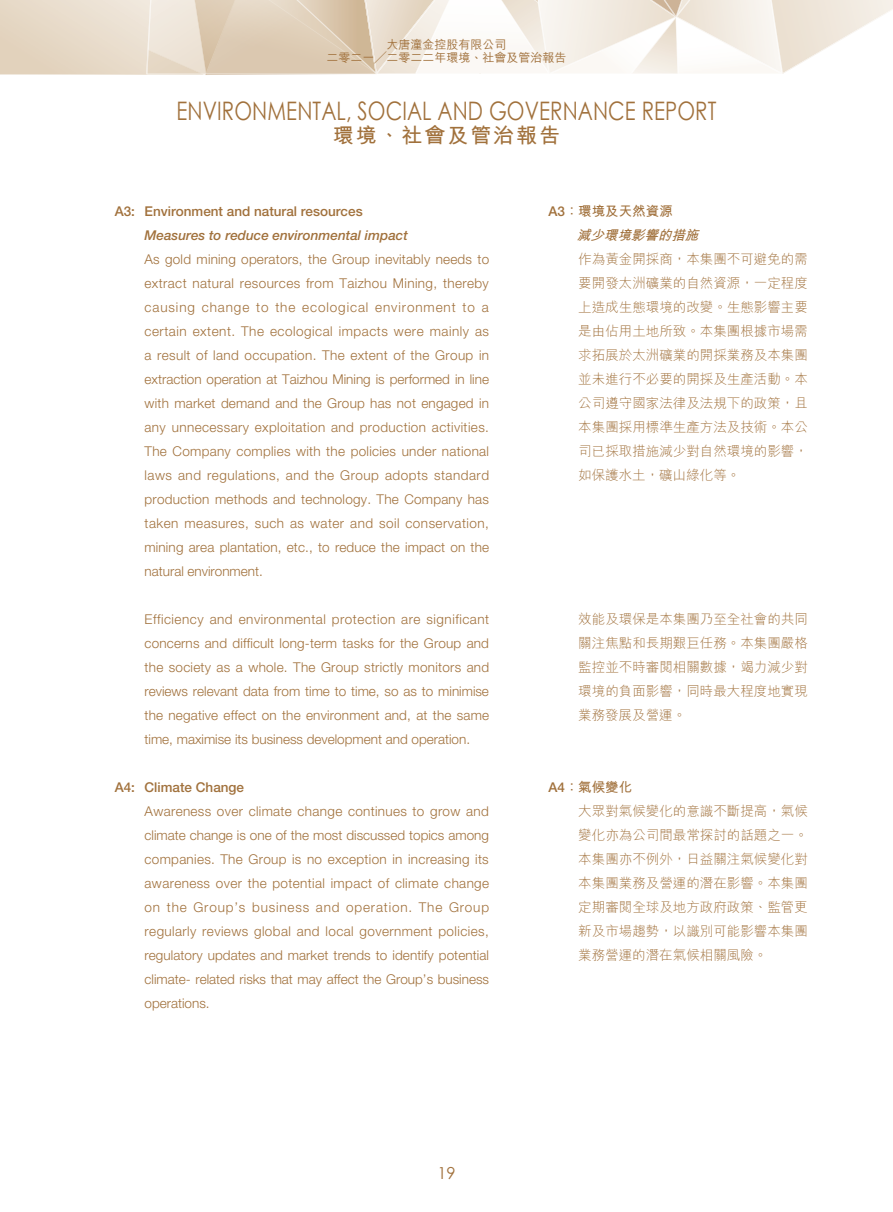
<style>
.page{position:relative;width:893px;height:1212px;background:#fff}
.page>*{position:absolute;margin:0;border:0;box-sizing:border-box;transform-origin:0 0}
.t1{font:25.5px "Century Gothic";letter-spacing:.005em;color:#a1713c;scale:.8 1}
.t2{font:700 21px "M Hei HK";letter-spacing:.09em;color:#a1713c}
.t3{font:16.5px "Century Gothic";color:#a1713c}
.t4{font:300 13.5px/24px "Helvetica Neue LT Std";color:#a1713c;text-align:justify}
.t5{font:300 13.5px/24px "M Hei HK";color:#a1713c;text-align:justify}
.t6{font:500 13.5px "Helvetica Neue LT Std";color:#a1713c}
.t7{font:italic 500 13.5px "Helvetica Neue LT Std";color:#a1713c}
.t8{font:italic 700 13.5px/23.9px "M Hei HK";color:#a1713c}
.t9{font:500 12px/13.5px "M Hei HK";color:#a1713c;text-align:center}
.s1{font-family:"Helvetica Neue LT Std";font-weight:500;font-style:normal}
.s2{font-style:normal}
.s3{font-family:"Helvetica Neue LT Std";font-weight:500}
.s4{font-weight:700}
</style>
<div class="page">
<svg style="left:0;top:0;width:893px;height:75px"></svg>
<p class="t9" style="left:326px;top:37px;width:241px">大唐潼金控股有限公司<br>二零二一╱二零二二年環境、社會及管治報告</p>
<h1 class="t1" style="left:177px;top:93px;width:676px">ENVIRONMENTAL, SOCIAL AND GOVERNANCE REPORT</h1>
<h2 class="t2" style="left:333px;top:120px;width:229px">環境、社會及管治報告</h2>
<p class="t6" style="left:115px;top:203px;width:249px">A3: Environment and natural resources</p>
<p class="t7" style="left:145px;top:227px;width:265px">Measures to reduce environmental impact</p>
<p class="t4" style="left:145px;top:247px;width:346px">As gold mining operators, the Group inevitably needs to extract natural resources from Taizhou Mining, thereby causing change to the ecological environment to a certain extent. The ecological impacts were mainly as a result of land occupation. The extent of the Group in extraction operation at Taizhou Mining is performed in line with market demand and the Group has not engaged in any unnecessary exploitation and production activities.<br>The Company complies with the policies under national laws and regulations, and the Group adopts standard production methods and technology. The Company has taken measures, such as water and soil conservation, mining area plantation, etc., to reduce the impact on the natural environment.</p>
<p class="t4" style="left:145px;top:607px;width:346px">Efficiency and environmental protection are significant concerns and difficult long-term tasks for the Group and the society as a whole. The Group strictly monitors and reviews relevant data from time to time, so as to minimise the negative effect on the environment and, at the same time, maximise its business development and operation.</p>
<p class="t6" style="left:115px;top:779px;width:131px">A4: Climate Change</p>
<p class="t4" style="left:145px;top:799px;width:346px">Awareness over climate change continues to grow and climate change is one of the most discussed topics among companies. The Group is no exception in increasing its awareness over the potential impact of climate change on the Group’s business and operation. The Group regularly reviews global and local government policies, regulatory updates and market trends to identify potential climate- related risks that may affect the Group’s business operations.</p>
<p class="t8" style="left:577px;top:198px;width:128px;text-indent:-28px"><span class="s1">A3</span><span class="s2">：環境及天然資源<br></span>減少環境影響的措施</p>
<p class="t5" style="left:578px;top:247px;width:231px">作為黃金開採商，本集團不可避免的需要開發太洲礦業的自然資源，一定程度上造成生態環境的改變。生態影響主要是由佔用土地所致。本集團根據市場需求拓展於太洲礦業的開採業務及本集團並未進行不必要的開採及生產活動。本公司遵守國家法律及法規下的政策，且本集團採用標準生產方法及技術。本公司已採取措施減少對自然環境的影響，如保護水土，礦山綠化等。</p>
<p class="t5" style="left:578px;top:607px;width:231px">效能及環保是本集團乃至全社會的共同關注焦點和長期艱巨任務。本集團嚴格監控並不時審閱相關數據，竭力減少對環境的負面影響，同時最大程度地實現業務發展及營運。</p>
<p class="t5" style="left:578px;top:775px;width:231px;text-align:left;text-indent:-30px"><span class="s3">A4</span><span class="s4">：氣候變化<br></span>大眾對氣候變化的意識不斷提高，氣候變化亦為公司間最常探討的話題之一。本集團亦不例外，日益關注氣候變化對本集團業務及營運的潛在影響。本集團定期審閱全球及地方政府政策、監管更新及市場趨勢，以識別可能影響本集團業務營運的潛在氣候相關風險。</p>
<p class="t3" style="left:437px;top:1162px;width:20px">19</p>
</div>
